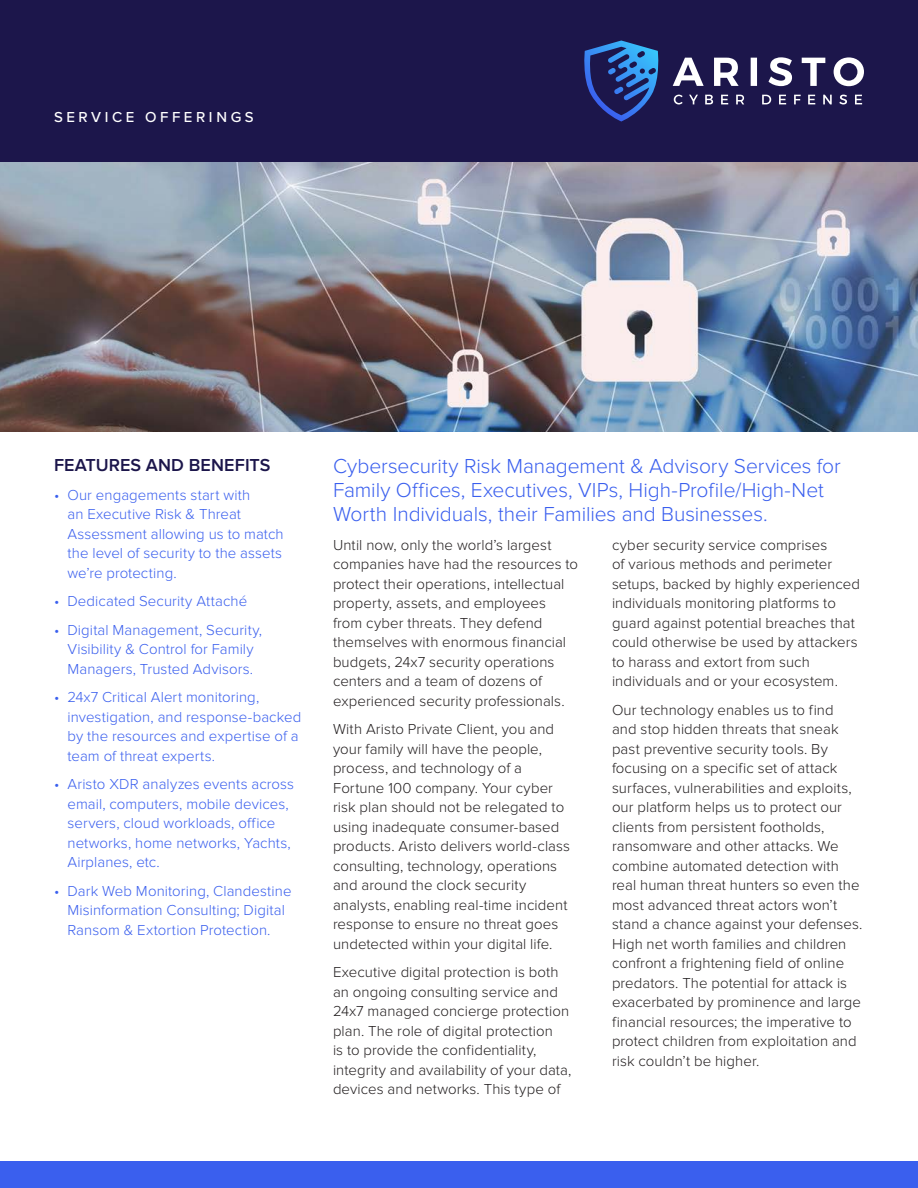
<style>
.page{position:relative;width:918px;height:1188px;background:#fff}
.page>*{position:absolute;margin:0;border:0;box-sizing:border-box;transform-origin:0 0}
.t1{font:300 21px/24px "Proxima Nova";letter-spacing:-.005em;color:#3a5fee}
.t2{font:600 18px "Proxima Nova";letter-spacing:.005em;color:#1c164b}
.t3{font:300 15px/19.5px "Proxima Nova";letter-spacing:.005em;color:#231f20}
.t4{font:300 15px/19.5px "Proxima Nova";letter-spacing:.005em;color:#3a5fee}
.t5{font:500 15px "Proxima Nova";letter-spacing:.24em;color:#fff}
</style>
<div class="page">
<div style="left:0;top:0;width:918px;height:162px;background:#1c164b"></div>
<svg style="left:674px;top:95px;width:188px;height:10px"></svg>
<svg style="left:673px;top:57px;width:191px;height:29px"></svg>
<svg style="left:584px;top:40px;width:75px;height:82px"></svg>
<img style="left:0;top:162px;width:918px;height:270px">
<div style="left:0;top:1161px;width:918px;height:27px;background:#3a5fee"></div>
<p class="t5" style="left:54px;top:105px;width:201px">SERVICE OFFERINGS</p>
<p class="t2" style="left:54px;top:455px;width:218px">FEATURES AND BENEFITS</p>
<p class="t4" style="left:68px;top:485px;width:218px;text-indent:-14px">• Our engagements start with<br>an Executive Risk &amp; Threat<br>Assessment allowing us to match the level of security to the assets we’re protecting.</p>
<p class="t4" style="left:54px;top:591px;width:195px">• Dedicated Security Attaché</p>
<p class="t4" style="left:54px;top:620px;width:210px;text-align:center">• Digital Management, Security,<br>Visibility &amp; Control for Family<br>Managers, Trusted Advisors.</p>
<p class="t4" style="left:68px;top:687px;width:235px;text-indent:-14px">• 24x7 Critical Alert monitoring, investigation, and response-backed by the resources and expertise of a team of threat experts.</p>
<p class="t4" style="left:68px;top:774px;width:228px;text-indent:-14px">• Aristo XDR analyzes events across email, computers, mobile devices, servers, cloud workloads, office networks, home networks, Yachts,<br>Airplanes, etc.</p>
<p class="t4" style="left:54px;top:881px;width:239px;text-align:center">• Dark Web Monitoring, Clandestine<br>Misinformation Consulting; Digital<br>Ransom &amp; Extortion Protection.</p>
<p class="t1" style="left:333px;top:454px;width:509px">Cybersecurity Risk Management &amp; Advisory Services for<br>Family Offices, Executives, VIPs, High-Profile/High-Net<br>Worth Individuals, their Families and Businesses.</p>
<p class="t3" style="left:333px;top:535px;width:247px">Until now, only the world’s largest companies have had the resources to protect their operations, intellectual property, assets, and employees from cyber threats. They defend themselves with enormous financial budgets, 24x7 security operations centers and a team of dozens of experienced security professionals.</p>
<p class="t3" style="left:333px;top:719px;width:239px">With Aristo Private Client, you and your family will have the people, process, and technology of a Fortune 100 company. Your cyber risk plan should not be relegated to using inadequate consumer-based products. Aristo delivers world-class consulting, technology, operations and around the clock security analysts, enabling real-time incident response to ensure no threat goes undetected within your digital life.</p>
<p class="t3" style="left:333px;top:962px;width:240px">Executive digital protection is both an ongoing consulting service and 24x7 managed concierge protection plan. The role of digital protection<br>is to provide the confidentiality, integrity and availability of your data, devices and networks. This type of</p>
<p class="t3" style="left:612px;top:535px;width:250px">cyber security service comprises<br>of various methods and perimeter setups, backed by highly experienced individuals monitoring platforms to guard against potential breaches that could otherwise be used by attackers to harass and extort from such individuals and or your ecosystem.</p>
<p class="t3" style="left:612px;top:700px;width:252px">Our technology enables us to find<br>and stop hidden threats that sneak past preventive security tools. By focusing on a specific set of attack surfaces, vulnerabilities and exploits, our platform helps us to protect our clients from persistent footholds, ransomware and other attacks. We combine automated detection with real human threat hunters so even the most advanced threat actors won’t stand a chance against your defenses.<br>High net worth families and children confront a frightening field of online predators. The potential for attack is exacerbated by prominence and large financial resources; the imperative to protect children from exploitation and risk couldn’t be higher.</p>
</div>
